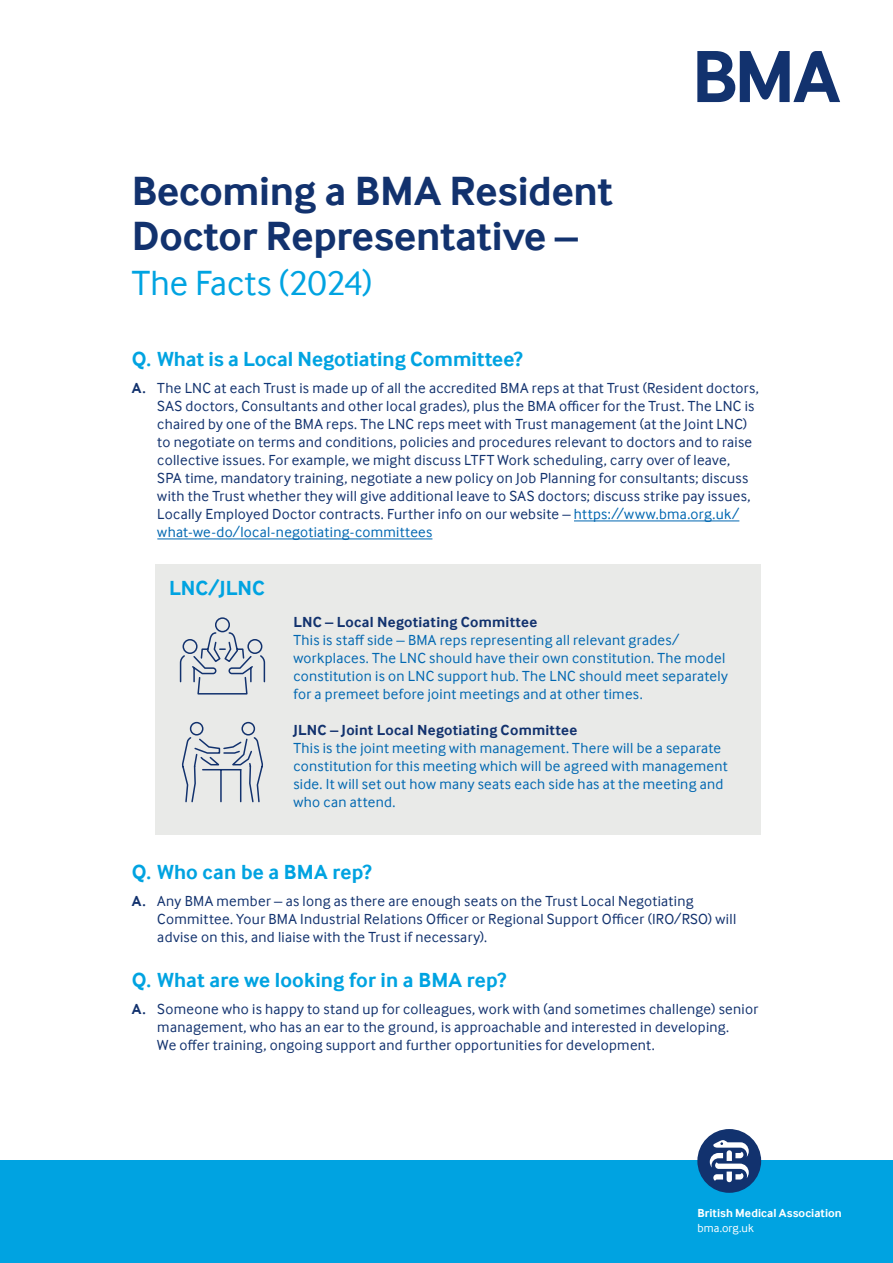
<style>
.page{position:relative;width:893px;height:1263px;background:#fff}
.page>*{position:absolute;margin:0;border:0;box-sizing:border-box;transform-origin:0 0}
.t1{font:700 42px/45px "Inter Face";letter-spacing:-.005em;color:#12326e}
.t2{font:36px "Inter Face";letter-spacing:-.005em;color:#00a3e1}
.t3{font:700 21px "Inter Face";letter-spacing:.005em;color:#00a3e1}
.t4{font:15px/18px "Inter Face";letter-spacing:.02em;color:#12326e}
.t5{font:15px/18px "Inter Face";letter-spacing:.02em;color:#0067b1}
.t6{font:700 15px "Inter Face";letter-spacing:.015em;color:#12326e}
.t7{font:700 12px "Inter Face";letter-spacing:.01em;color:#fff}
.t8{font:12px "Inter Face";letter-spacing:.01em;color:#fff}
.s1{font-weight:700}
.s2{color:#0067b1}
</style>
<div class="page">
<div style="left:155px;top:564px;width:606px;height:270px;background:#e9eae8"></div>
<div style="left:0;top:1161px;width:893px;height:102px;background:#00a3e1"></div>
<div style="left:697px;top:1129px;width:64px;height:64px;background:#12326e;border-radius:50%"></div>
<svg style="left:710px;top:1140px;width:39px;height:42px"></svg>
<svg style="left:697px;top:51px;width:143px;height:51px"></svg>
<hr style="left:574px;top:521px;width:165px;height:1px;background:#0067b1">
<hr style="left:157px;top:539px;width:275px;height:1px;background:#0067b1">
<svg style="left:179px;top:617px;width:87px;height:78px"></svg>
<svg style="left:181px;top:721px;width:82px;height:82px"></svg>
<h1 class="t1" style="left:132px;top:168px;width:483px">Becoming a BMA Resident<br>Doctor Representative –</h1>
<h2 class="t2" style="left:132px;top:263px;width:242px">The Facts (2024)</h2>
<h3 class="t3" style="left:132px;top:347px;width:392px">Q. What is a Local Negotiating Committee?</h3>
<p class="t4" style="left:157px;top:379px;width:603px;text-indent:-26px"><span class="s1">A.</span> The LNC at each Trust is made up of all the accredited BMA reps at that Trust (Resident doctors, SAS doctors, Consultants and other local grades), plus the BMA officer for the Trust. The LNC is chaired by one of the BMA reps. The LNC reps meet with Trust management (at the Joint LNC) to negotiate on terms and conditions, policies and procedures relevant to doctors and to raise collective issues. For example, we might discuss LTFT Work scheduling, carry over of leave,<br>SPA time, mandatory training, negotiate a new policy on Job Planning for consultants; discuss with the Trust whether they will give additional leave to SAS doctors; discuss strike pay issues, Locally Employed Doctor contracts. Further info on our website – <span class="s2">https://www.bma.org.uk/ what-we-do/local-negotiating-committees</span></p>
<h3 class="t3" style="left:169px;top:576px;width:97px">LNC/JLNC</h3>
<p class="t6" style="left:293px;top:613px;width:245px">LNC – Local Negotiating Committee</p>
<p class="t5" style="left:293px;top:631px;width:436px">This is staff side – BMA reps representing all relevant grades/ workplaces. The LNC should have their own constitution. The model constitution is on LNC support hub. The LNC should meet separately for a premeet before joint meetings and at other times.</p>
<p class="t6" style="left:293px;top:721px;width:285px">JLNC – Joint Local Negotiating Committee</p>
<p class="t5" style="left:293px;top:739px;width:436px">This is the joint meeting with management. There will be a separate constitution for this meeting which will be agreed with management side. It will set out how many seats each side has at the meeting and who can attend.</p>
<h3 class="t3" style="left:132px;top:860px;width:241px">Q. Who can be a BMA rep?</h3>
<p class="t4" style="left:157px;top:892px;width:580px;text-indent:-26px"><span class="s1">A.</span> Any BMA member – as long as there are enough seats on the Trust Local Negotiating<br>Committee. Your BMA Industrial Relations Officer or Regional Support Officer (IRO/RSO) will advise on this, and liaise with the Trust if necessary).</p>
<h3 class="t3" style="left:132px;top:968px;width:376px">Q. What are we looking for in a BMA rep?</h3>
<p class="t4" style="left:157px;top:1000px;width:602px;text-indent:-26px"><span class="s1">A.</span> Someone who is happy to stand up for colleagues, work with (and sometimes challenge) senior management, who has an ear to the ground, is approachable and interested in developing.<br>We offer training, ongoing support and further opportunities for development.</p>
<p class="t7" style="left:697px;top:1206px;width:146px">British Medical Association</p>
<p class="t8" style="left:697px;top:1221px;width:58px">bma.org.uk</p>
</div>
